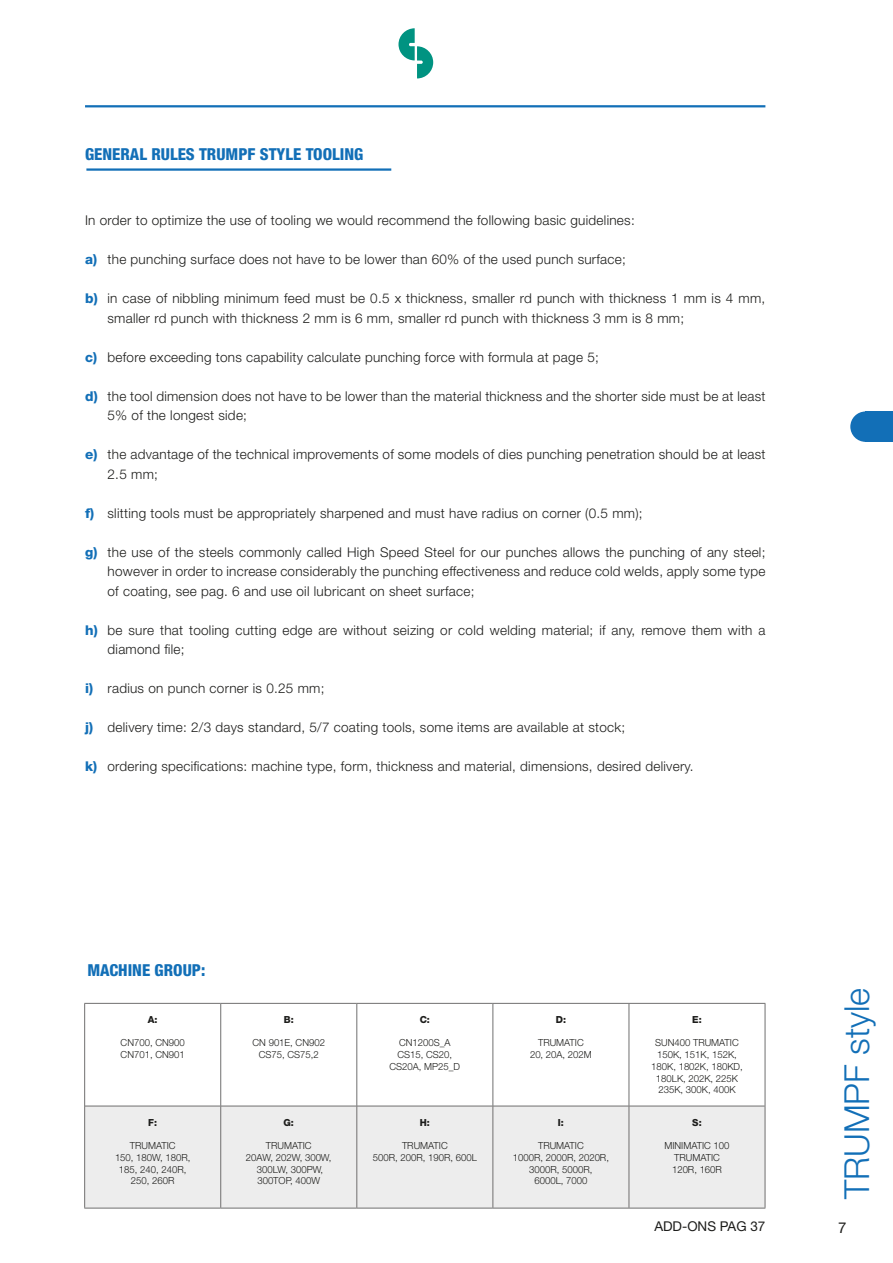
<style>
.page{position:relative;width:893px;height:1263px;background:#fff}
.page>*{position:absolute;margin:0;border:0;box-sizing:border-box;transform-origin:0 0}
.t1{font:300 34.5px "Helvetica Neue LT Std";color:#126fb7}
.t2{font:800 condensed 16.5px "Helvetica Neue LT Std";color:#126fb7}
.t3{font:15px "Helvetica Neue LT Std";color:#1d1d1b}
.t4{font:300 13.5px/19.5px "Helvetica Neue LT Std";letter-spacing:.02em;color:#1d1d1b}
.t5{font:13.5px "Helvetica Neue LT Std";color:#1d1d1b}
.t6{font:300 9.75px/11.7px "Helvetica Neue LT Std";color:#1d1d1b;text-align:center}
.t7{font:800 9.75px "Helvetica Neue LT Std";color:#1d1d1b}
.s1{font-weight:800;color:#126fb7}
</style>
<div class="page">
<hr style="left:85px;top:105px;width:680px;height:2px;background:#126fb7">
<div style="left:850px;top:411px;width:31px;height:31px;background:#126fb7;border-radius:50%"></div>
<div style="left:865px;top:411px;width:28px;height:31px;background:#126fb7"></div>
<svg style="left:398px;top:28px;width:35px;height:50px"></svg>
<hr style="left:86px;top:168px;width:305px;height:3px;background:#126fb7">
<svg style="left:85px;top:1004px;width:680px;height:102px"></svg>
<div style="left:85px;top:1107px;width:680px;height:101px;background:#ededed"></div>
<hr style="left:84px;top:1003px;width:137px;height:1px;background:#706f6f">
<hr style="left:84px;top:1004px;width:1px;height:102px;background:#706f6f">
<hr style="left:221px;top:1003px;width:136px;height:1px;background:#706f6f">
<hr style="left:357px;top:1003px;width:136px;height:1px;background:#706f6f">
<hr style="left:493px;top:1003px;width:136px;height:1px;background:#706f6f">
<hr style="left:629px;top:1003px;width:136px;height:1px;background:#706f6f">
<hr style="left:765px;top:1004px;width:1px;height:102px;background:#706f6f">
<hr style="left:84px;top:1106px;width:1px;height:102px;background:#706f6f">
<hr style="left:765px;top:1106px;width:1px;height:102px;background:#706f6f">
<hr style="left:84px;top:1208px;width:137px;height:1px;background:#706f6f">
<hr style="left:221px;top:1208px;width:136px;height:1px;background:#706f6f">
<hr style="left:357px;top:1208px;width:136px;height:1px;background:#706f6f">
<hr style="left:493px;top:1208px;width:136px;height:1px;background:#706f6f">
<hr style="left:629px;top:1208px;width:136px;height:1px;background:#706f6f">
<hr style="left:220px;top:1004px;width:1px;height:102px;background:#706f6f">
<hr style="left:357px;top:1004px;width:1px;height:102px;background:#706f6f">
<hr style="left:493px;top:1004px;width:1px;height:102px;background:#706f6f">
<hr style="left:629px;top:1004px;width:1px;height:102px;background:#706f6f">
<hr style="left:85px;top:1106px;width:136px;height:1px;background:#706f6f">
<hr style="left:221px;top:1106px;width:136px;height:1px;background:#706f6f">
<hr style="left:220px;top:1106px;width:1px;height:102px;background:#706f6f">
<hr style="left:357px;top:1106px;width:136px;height:1px;background:#706f6f">
<hr style="left:357px;top:1106px;width:1px;height:102px;background:#706f6f">
<hr style="left:493px;top:1106px;width:136px;height:1px;background:#706f6f">
<hr style="left:493px;top:1106px;width:1px;height:102px;background:#706f6f">
<hr style="left:629px;top:1106px;width:136px;height:1px;background:#706f6f">
<hr style="left:629px;top:1106px;width:1px;height:102px;background:#706f6f">
<p class="t2" style="left:85px;top:144px;width:280px">GENERAL RULES TRUMPF STYLE TOOLING</p>
<p class="t4" style="left:85px;top:211px;width:551px">In order to optimize the use of tooling we would recommend the following basic guidelines:</p>
<p class="t4" style="left:85px;top:250px;width:542px"><span class="s1">a)</span> the punching surface does not have to be lower than 60% of the used punch surface;</p>
<p class="t4" style="left:108px;top:289px;width:659px;text-indent:-23px"><span class="s1">b)</span> in case of nibbling minimum feed must be 0.5 x thickness, smaller rd punch with thickness 1 mm is 4 mm, smaller rd punch with thickness 2 mm is 6 mm, smaller rd punch with thickness 3 mm is 8 mm;</p>
<p class="t4" style="left:85px;top:347px;width:515px"><span class="s1">c)</span> before exceeding tons capability calculate punching force with formula at page 5;</p>
<p class="t4" style="left:108px;top:386px;width:659px;text-indent:-23px"><span class="s1">d)</span> the tool dimension does not have to be lower than the material thickness and the shorter side must be at least<br>5% of the longest side;</p>
<p class="t4" style="left:108px;top:444px;width:659px;text-indent:-23px"><span class="s1">e)</span> the advantage of the technical improvements of some models of dies punching penetration should be at least<br>2.5 mm;</p>
<p class="t4" style="left:85px;top:503px;width:559px"><span class="s1">f)</span> slitting tools must be appropriately sharpened and must have radius on corner (0.5 mm);</p>
<p class="t4" style="left:108px;top:542px;width:659px;text-align:justify;text-indent:-23px"><span class="s1">g)</span> the use of the steels commonly called High Speed Steel for our punches allows the punching of any steel; however in order to increase considerably the punching effectiveness and reduce cold welds, apply some type of coating, see pag. 6 and use oil lubricant on sheet surface;</p>
<p class="t4" style="left:108px;top:620px;width:659px;text-indent:-23px"><span class="s1">h)</span> be sure that tooling cutting edge are without seizing or cold welding material; if any, remove them with a diamond file;</p>
<p class="t4" style="left:85px;top:678px;width:241px"><span class="s1">i)</span> radius on punch corner is 0.25 mm;</p>
<p class="t4" style="left:85px;top:717px;width:542px"><span class="s1">j)</span> delivery time: 2/3 days standard, 5/7 coating tools, some items are available at stock;</p>
<p class="t4" style="left:85px;top:756px;width:610px"><span class="s1">k)</span> ordering specifications: machine type, form, thickness and material, dimensions, desired delivery.</p>
<p class="t2" style="left:87px;top:960px;width:120px">MACHINE GROUP:</p>
<p class="t7" style="left:148px;top:1014px;width:11px">A:</p>
<p class="t6" style="left:121px;top:1037px;width:66px;text-align:left">CN700, CN900<br>CN701, CN901</p>
<p class="t7" style="left:148px;top:1116px;width:10px">F:</p>
<p class="t6" style="left:115px;top:1140px;width:77px">TRUMATIC<br>150, 180W, 180R,<br>185, 240, 240R,<br>250, 260R</p>
<p class="t7" style="left:284px;top:1014px;width:11px">B:</p>
<p class="t6" style="left:253px;top:1037px;width:74px">CN 901E, CN902<br>CS75, CS75,2</p>
<p class="t7" style="left:284px;top:1116px;width:12px">G:</p>
<p class="t6" style="left:246px;top:1140px;width:87px">TRUMATIC<br>20AW, 202W, 300W,<br>300LW, 300PW,<br>300TOP, 400W</p>
<p class="t7" style="left:420px;top:1014px;width:12px">C:</p>
<p class="t6" style="left:390px;top:1037px;width:72px">CN1200S_A<br>CS15, CS20,<br>CS20A, MP25_D</p>
<p class="t7" style="left:420px;top:1116px;width:12px">H:</p>
<p class="t6" style="left:373px;top:1140px;width:105px">TRUMATIC<br>500R, 200R, 190R, 600L</p>
<p class="t7" style="left:556px;top:1014px;width:12px">D:</p>
<p class="t6" style="left:530px;top:1037px;width:63px">TRUMATIC<br>20, 20A, 202M</p>
<p class="t7" style="left:558px;top:1116px;width:8px">I:</p>
<p class="t6" style="left:513px;top:1140px;width:98px">TRUMATIC<br>1000R, 2000R, 2020R,<br>3000R, 5000R,<br>6000L, 7000</p>
<p class="t7" style="left:692px;top:1014px;width:11px">E:</p>
<p class="t6" style="left:651px;top:1037px;width:93px">SUN400 TRUMATIC<br>150K, 151K, 152K,<br>180K, 1802K, 180KD,<br>180LK, 202K, 225K<br>235K, 300K, 400K</p>
<p class="t7" style="left:692px;top:1116px;width:11px">S:</p>
<p class="t6" style="left:664px;top:1140px;width:67px">MINIMATIC 100<br>TRUMATIC<br>120R, 160R</p>
<p class="t5" style="left:654px;top:1218px;width:113px">ADD-ONS PAG 37</p>
<h1 class="t1" style="left:836px;top:1199px;width:213px;rotate:-90deg">TRUMPF style</h1>
<p class="t3" style="left:838px;top:1219px;width:10px">7</p>
</div>
